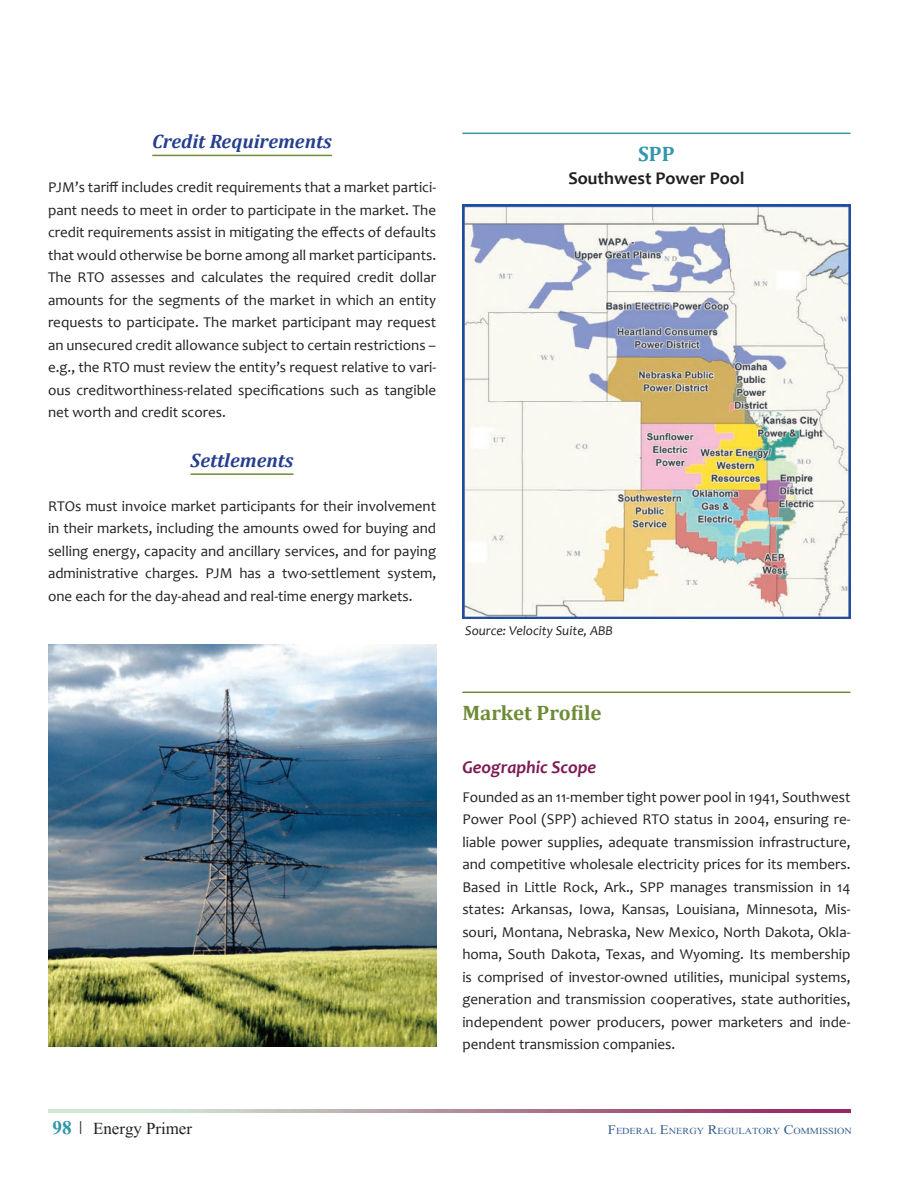
<style>
.page{position:relative;width:918px;height:1188px;background:#fff}
.page>*{position:absolute;margin:0;border:0;box-sizing:border-box;transform-origin:0 0}
.t1{font:21px "Aparajita";color:#231f20}
.Heading_2{font:700 21px "Cambria";color:#6e8b37}
.Heading_2-2{font:700 21px "Cambria";color:#3297aa}
.Heading_3{font:italic 700 19.5px "Cambria";color:#253f8e}
.Heading_2-3{font:700 18px "Candara";color:#231f20}
.Heading_4{font:italic 700 18px "Candara";color:#7e1b55}
.t2{font:15px/22.5px "Candara";color:#231f20;text-align:justify}
.t3{font:italic 13.5px "Candara";color:#231f20}
.t4{font:11.55px "Aparajita";color:#365f91;scale:1.1 1}
.s1{font-weight:700;font-size:24px;color:#3297aa}
.s2{font-weight:700;font-size:18px}
.s3{font-size:16.5px}
</style>
<div class="page">
<img style="left:49px;top:1109px;width:801px;height:4px">
<hr style="left:152px;top:155px;width:180px;height:1px;background:#6e8b37">
<hr style="left:191px;top:473px;width:103px;height:2px;background:#6e8b37">
<hr style="left:462px;top:133px;width:388px;height:1px;background:#3297aa">
<hr style="left:462px;top:692px;width:388px;height:1px;background:#6e8b37">
<img style="left:462px;top:204px;width:388px;height:414px">
<img style="left:48px;top:645px;width:388px;height:401px">
<p class="Heading_3" style="left:152px;top:128px;width:181px">Credit Requirements</p>
<p class="t2" style="left:48px;top:176px;width:390px">PJM’s tariff includes credit requirements that a market partici&shy;pant needs to meet in order to participate in the market. The credit requirements assist in mitigating the effects of defaults that would otherwise be borne among all market participants.<br>The RTO assesses and calculates the required credit dollar amounts for the segments of the market in which an entity requests to participate. The market participant may request an unsecured credit allowance subject to certain restrictions – e.g., the RTO must review the entity’s request relative to vari&shy;ous creditworthiness-related specifications such as tangible net worth and credit scores.</p>
<p class="Heading_3" style="left:191px;top:446px;width:104px">Settlements</p>
<p class="t2" style="left:48px;top:495px;width:390px">RTOs must invoice market participants for their involvement in their markets, including the amounts owed for buying and selling energy, capacity and ancillary services, and for paying administrative charges. PJM has a two-settlement system, one each for the day-ahead and real-time energy markets.</p>
<p class="Heading_2-2" style="left:638px;top:139px;width:38px">SPP</p>
<p class="Heading_2-3" style="left:568px;top:166px;width:178px">Southwest Power Pool</p>
<p class="t3" style="left:465px;top:622px;width:149px">Source: Velocity Suite, ABB</p>
<p class="Heading_2" style="left:462px;top:698px;width:141px">Market Profile</p>
<p class="Heading_4" style="left:462px;top:755px;width:135px">Geographic Scope</p>
<p class="t2" style="left:462px;top:786px;width:390px">Founded as an 11-member tight power pool in 1941, Southwest Power Pool (SPP) achieved RTO status in 2004, ensuring re&shy;liable power supplies, adequate transmission infrastructure, and competitive wholesale electricity prices for its members.<br>Based in Little Rock, Ark., SPP manages transmission in 14 states: Arkansas, Iowa, Kansas, Louisiana, Minnesota, Mis&shy;souri, Montana, Nebraska, New Mexico, North Dakota, Okla&shy;homa, South Dakota, Texas, and Wyoming. Its membership is comprised of investor-owned utilities, municipal systems, generation and transmission cooperatives, state authorities, independent power producers, power marketers and inde&shy;pendent transmission companies.</p>
<h1 class="t1" style="left:52px;top:1118px;width:141px"><span class="s1">98</span> <span class="s2">|</span> Energy Primer</h1>
<p class="t4" style="left:608px;top:1125px;width:223px"><span class="s3">F</span>ederal <span class="s3">E</span>nergy <span class="s3">R</span>egulatory <span class="s3">C</span>ommission</p>
</div>
